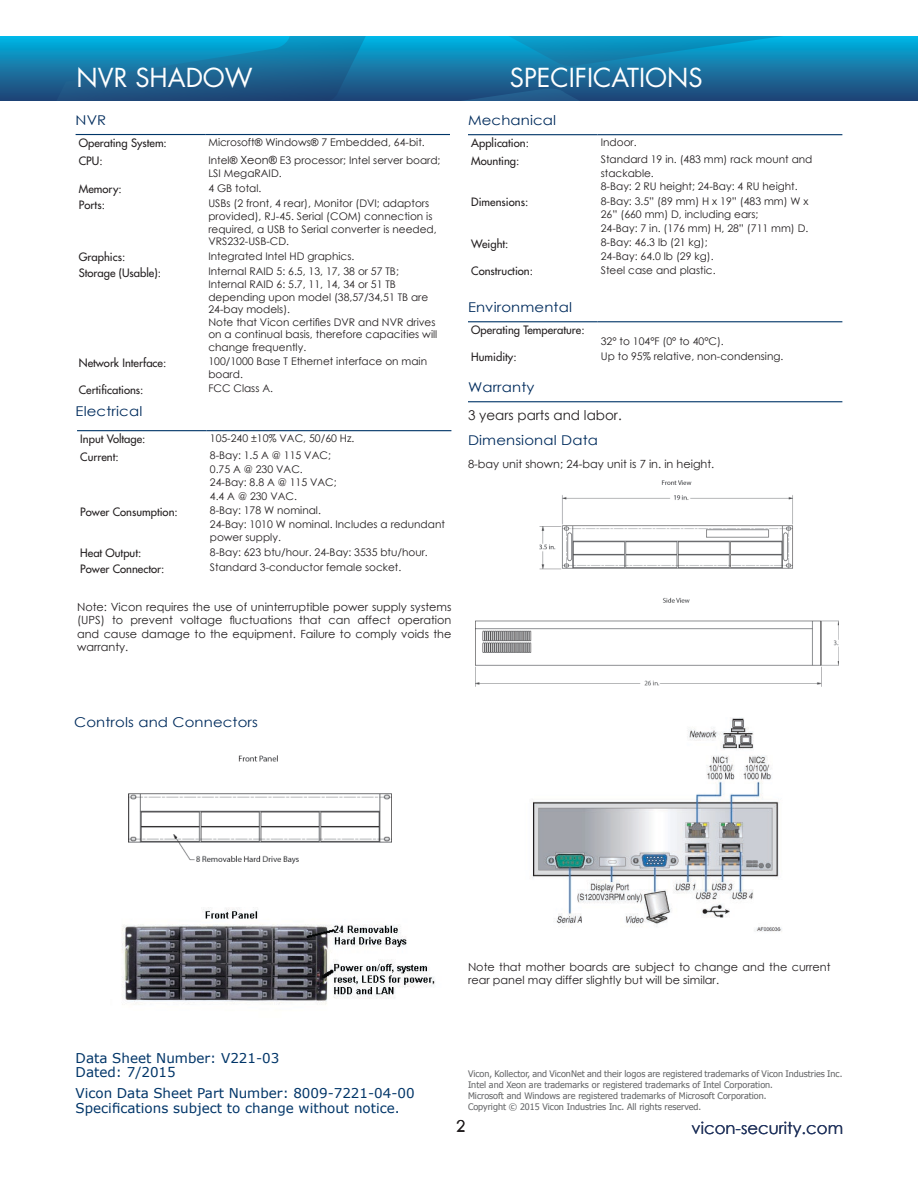
<style>
.page{position:relative;width:918px;height:1188px;background:#fff}
.page>*{position:absolute;margin:0;border:0;box-sizing:border-box;transform-origin:0 0}
.t1{font:25.5px "Futura Std";color:#fff}
.t2{font:16.5px "Century Gothic";color:#1e376d}
.t3{font:16.5px "Century Gothic";color:#231f20}
.t4{font:13.5px/14.4px "Verdana";color:#003568}
.t5{font:13.5px "Century Gothic";letter-spacing:.01em;color:#002c5d;scale:1.1 1}
.t6{font:13.5px "Century Gothic";color:#231f20}
.t7{font:11.25px/13.5px "Century Gothic";color:#231f20;text-align:justify}
.t8{font:500 11.25px "Futura Std";color:#231f20}
.t9{font:10.5px/13.5px "Century Gothic";color:#231f20}
.t10{font:9px/10.8px "Tahoma";color:#636466}
.s1{font-family:"Arial"}
.s2{font-size:11.25px}
.s3{font-family:"Arial";font-size:11.25px}
</style>
<div class="page">
<div style="left:0;top:36px;width:918px;height:65px;background:linear-gradient(to bottom,#02b4e3,#263f6f)"></div>
<svg style="left:34px;top:36px;width:832px;height:65px;background:#1476a5"></svg>
<hr style="left:76px;top:134px;width:129px;height:1px;background:#003568">
<hr style="left:205px;top:134px;width:245px;height:1px;background:#003568">
<hr style="left:77px;top:430px;width:130px;height:1px;background:#003568">
<hr style="left:207px;top:430px;width:244px;height:1px;background:#003568">
<hr style="left:468px;top:134px;width:130px;height:1px;background:#003568">
<hr style="left:598px;top:134px;width:244px;height:1px;background:#003568">
<hr style="left:468px;top:321px;width:130px;height:1px;background:#003568">
<hr style="left:598px;top:321px;width:244px;height:1px;background:#003568">
<hr style="left:468px;top:401px;width:374px;height:1px;background:#003568">
<img style="left:476px;top:480px;width:362px;height:206px">
<img style="left:122px;top:907px;width:313px;height:98px">
<img style="left:128px;top:755px;width:264px;height:109px">
<img style="left:532px;top:717px;width:250px;height:215px">
<h1 class="t1" style="left:77px;top:61px;width:178px">NVR SHADOW</h1>
<h1 class="t1" style="left:510px;top:61px;width:195px">SPECIFICATIONS</h1>
<p class="t5" style="left:76px;top:111px;width:29px">NVR</p>
<p class="t8" style="left:79px;top:136px;width:90px">Operating System:</p>
<p class="t9" style="left:208px;top:135px;width:218px">Microsoft<span class="s1">®</span> Windows<span class="s1">®</span> 7 Embedded, 64-bit.</p>
<p class="t8" style="left:79px;top:153px;width:25px">CPU:</p>
<p class="t9" style="left:208px;top:153px;width:234px">Intel<span class="s1">®</span> <span class="s2">Xeon</span><span class="s3">®</span> E3 processor; Intel server board;<br>LSI MegaRAID.</p>
<p class="t8" style="left:79px;top:182px;width:44px">Memory:</p>
<p class="t9" style="left:208px;top:181px;width:54px">4 GB total.</p>
<p class="t8" style="left:79px;top:198px;width:28px">Ports:</p>
<p class="t9" style="left:208px;top:197px;width:230px;line-height:12.6px">USBs (2 front, 4 rear), Monitor (DVI; adaptors provided), RJ-45. Serial (COM) connection is required, a USB to Serial converter is needed, VRS232-USB-CD.</p>
<p class="t8" style="left:79px;top:250px;width:48px">Graphics:</p>
<p class="t9" style="left:208px;top:249px;width:147px">Integrated Intel HD graphics.</p>
<p class="t8" style="left:79px;top:266px;width:84px">Storage (Usable):</p>
<p class="t9" style="left:208px;top:265px;width:230px;line-height:12.6px">Internal RAID 5: 6.5, 13, 17, 38 or 57 TB; Internal RAID 6: 5.7, 11, 14, 34 or 51 TB depending upon model (38,57/34,51 TB are 24-bay models).<br>Note that Vicon certifies DVR and NVR drives on a continual basis, therefore capacities will change frequently.</p>
<p class="t8" style="left:79px;top:356px;width:89px">Network Interface:</p>
<p class="t9" style="left:208px;top:355px;width:220px;line-height:12.6px">100/1000 Base T Ethernet interface on main board.</p>
<p class="t8" style="left:79px;top:382px;width:66px">Certifications:</p>
<p class="t9" style="left:208px;top:382px;width:66px">FCC Class A.</p>
<p class="t5" style="left:76px;top:402px;width:62px">Electrical</p>
<p class="t8" style="left:80px;top:432px;width:67px">Input Voltage:</p>
<p class="t9" style="left:210px;top:431px;width:146px">105-240 ±10% VAC, 50/60 Hz.</p>
<p class="t8" style="left:80px;top:450px;width:40px">Current:</p>
<p class="t9" style="left:210px;top:449px;width:128px">8-Bay: 1.5 A @ 115 VAC;<br>0.75 A @ 230 VAC.<br>24-Bay: 8.8 A @ 115 VAC;<br>4.4 A @ 230 VAC.</p>
<p class="t8" style="left:80px;top:504px;width:99px">Power Consumption:</p>
<p class="t9" style="left:210px;top:504px;width:237px">8-Bay: 178 W nominal.<br>24-Bay: 1010 W nominal. Includes a redundant power supply.</p>
<p class="t8" style="left:80px;top:546px;width:63px">Heat Output:</p>
<p class="t9" style="left:210px;top:545px;width:220px">8-Bay: 623 btu/hour. 24-Bay: 3535 btu/hour.</p>
<p class="t8" style="left:80px;top:562px;width:86px">Power Connector:</p>
<p class="t9" style="left:210px;top:561px;width:193px">Standard 3-conductor female socket.</p>
<p class="t7" style="left:77px;top:600px;width:376px">Note: Vicon requires the use of uninterruptible power supply systems (UPS) to prevent voltage fluctuations that can affect operation and cause damage to the equipment. Failure to comply voids the warranty.</p>
<p class="t5" style="left:468px;top:111px;width:82px">Mechanical</p>
<p class="t8" style="left:471px;top:136px;width:59px">Application:</p>
<p class="t9" style="left:601px;top:135px;width:37px">Indoor.</p>
<p class="t8" style="left:471px;top:154px;width:50px">Mounting:</p>
<p class="t9" style="left:601px;top:153px;width:213px">Standard 19 in. (483 mm) rack mount and stackable.<br>8-Bay: 2 RU height; 24-Bay: 4 RU height.</p>
<p class="t8" style="left:471px;top:195px;width:59px">Dimensions:</p>
<p class="t9" style="left:601px;top:194px;width:209px">8-Bay: 3.5” (89 mm) H x 19” (483 mm) W x<br>26” (660 mm) D, including ears;<br>24-Bay: 7 in. (176 mm) H, 28” (711 mm) D.</p>
<p class="t8" style="left:471px;top:236px;width:39px">Weight:</p>
<p class="t9" style="left:601px;top:235px;width:114px">8-Bay: 46.3 lb (21 kg);<br>24-Bay: 64.0 lb (29 kg).</p>
<p class="t8" style="left:471px;top:264px;width:63px">Construction:</p>
<p class="t9" style="left:601px;top:263px;width:116px">Steel case and plastic.</p>
<p class="t5" style="left:468px;top:298px;width:96px">Environmental</p>
<p class="t8" style="left:471px;top:323px;width:115px">Operating Temperature:</p>
<p class="t9" style="left:601px;top:335px;width:125px">32° to 104°F (0° to 40°C).</p>
<p class="t8" style="left:471px;top:350px;width:47px">Humidity:</p>
<p class="t9" style="left:601px;top:349px;width:184px">Up to 95% relative, non-condensing.</p>
<p class="t5" style="left:468px;top:378px;width:62px">Warranty</p>
<p class="t6" style="left:468px;top:406px;width:155px">3 years parts and labor.</p>
<p class="t5" style="left:468px;top:431px;width:120px">Dimensional Data</p>
<p class="t7" style="left:468px;top:457px;width:248px">8-bay unit shown; 24-bay unit is 7 in. in height.</p>
<p class="t5" style="left:74px;top:713px;width:169px">Controls and Connectors</p>
<p class="t4" style="left:76px;top:1051px;width:205px">Data Sheet Number: V221-03<br>Dated: 7/2015</p>
<p class="t4" style="left:76px;top:1086px;width:341px">Vicon Data Sheet Part Number: 8009-7221-04-00<br>Specifications subject to change without notice.</p>
<p class="t7" style="left:468px;top:960px;width:364px">Note that mother boards are subject to change and the current rear panel may differ slightly but will be similar.</p>
<p class="t10" style="left:468px;top:1068px;width:376px">Vicon, Kollector, and ViconNet and their logos are registered trademarks of Vicon Industries Inc.<br>Intel and Xeon are trademarks or registered trademarks of Intel Corporation.<br>Microsoft and Windows are registered trademarks of Microsoft Corporation.<br>Copyright © 2015 Vicon Industries Inc. All rights reserved.</p>
<h2 class="t3" style="left:456px;top:1114px;width:11px">2</h2>
<h2 class="t2" style="left:692px;top:1116px;width:153px">vicon-security.com</h2>
</div>
